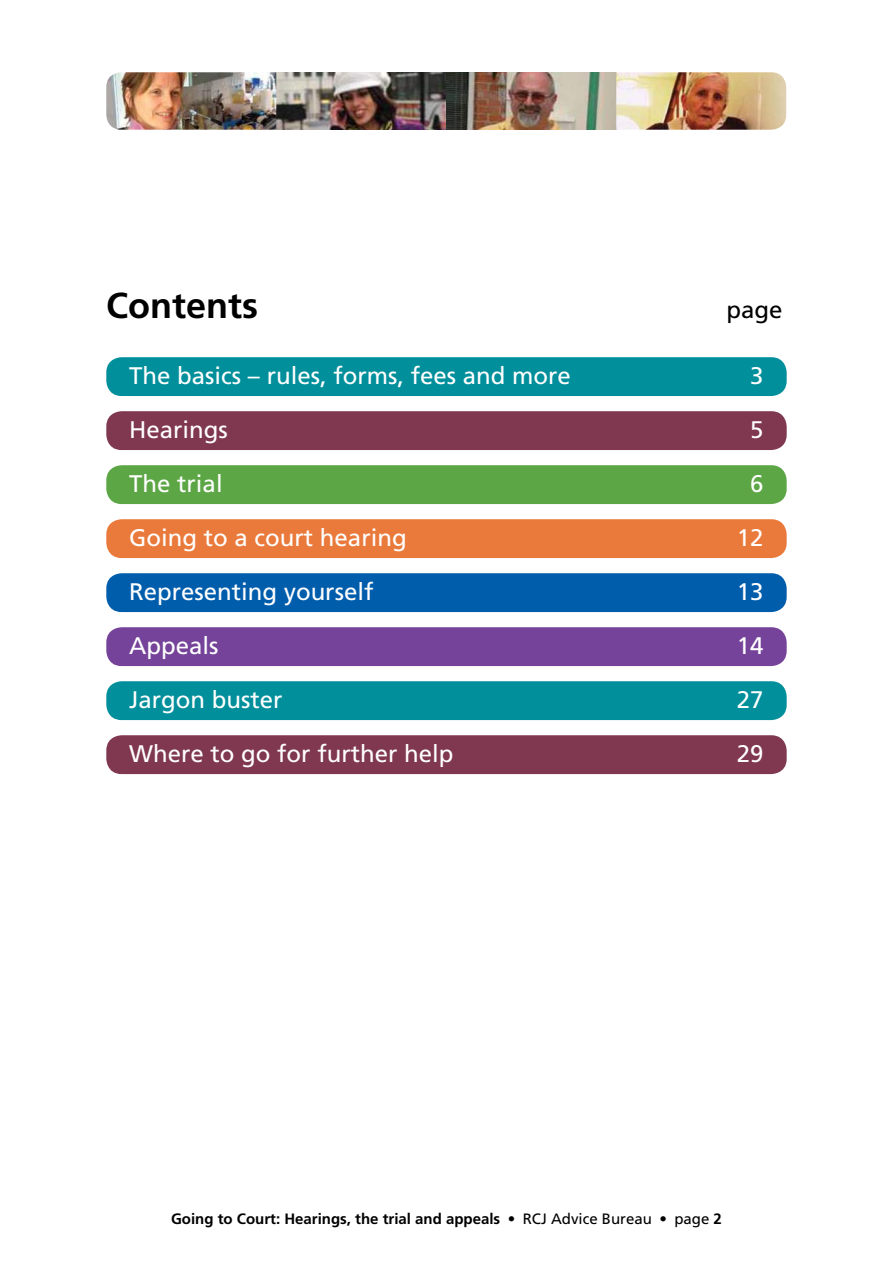
<style>
.page{position:relative;width:893px;height:1263px;background:#fff}
.page>*{position:absolute;margin:0;border:0;box-sizing:border-box;transform-origin:0 0}
.t1{font:700 36px "Frutiger LT Std";color:#000}
.t2{font:24px "Frutiger";color:#fff}
.t3{font:24px "Frutiger";color:#000}
.t4{font:700 15px "Frutiger LT Std";color:#000}
.s1{font-family:"Frutiger";font-weight:400}
</style>
<div class="page">
<div style="left:106px;top:357px;width:681px;height:39px;background:#008f9b;border-radius:15px"></div>
<div style="left:106px;top:411px;width:681px;height:39px;background:#803750;border-radius:15px"></div>
<div style="left:106px;top:465px;width:681px;height:39px;background:#5ca645;border-radius:15px"></div>
<div style="left:106px;top:519px;width:681px;height:39px;background:#ea7a3b;border-radius:15px"></div>
<div style="left:106px;top:573px;width:681px;height:39px;background:#005dac;border-radius:15px"></div>
<div style="left:106px;top:627px;width:681px;height:39px;background:#75439a;border-radius:15px"></div>
<div style="left:106px;top:681px;width:681px;height:39px;background:#008f9b;border-radius:15px"></div>
<div style="left:106px;top:735px;width:681px;height:39px;background:#803750;border-radius:15px"></div>
<img style="left:106px;top:72px;width:680px;height:58px">
<h1 class="t1" style="left:106px;top:285px;width:153px">Contents</h1>
<p class="t3" style="left:726px;top:296px;width:58px">page</p>
<p class="t2" style="left:129px;top:361px;width:443px">The basics – rules, forms, fees and more</p>
<p class="t2" style="left:750px;top:361px;width:15px">3</p>
<p class="t2" style="left:129px;top:415px;width:100px">Hearings</p>
<p class="t2" style="left:750px;top:415px;width:15px">5</p>
<p class="t2" style="left:129px;top:469px;width:95px">The trial</p>
<p class="t2" style="left:750px;top:469px;width:15px">6</p>
<p class="t2" style="left:129px;top:523px;width:279px">Going to a court hearing</p>
<p class="t2" style="left:737px;top:523px;width:28px">12</p>
<p class="t2" style="left:129px;top:577px;width:246px">Representing yourself</p>
<p class="t2" style="left:737px;top:577px;width:28px">13</p>
<p class="t2" style="left:129px;top:631px;width:91px">Appeals</p>
<p class="t2" style="left:737px;top:631px;width:28px">14</p>
<p class="t2" style="left:129px;top:685px;width:155px">Jargon buster</p>
<p class="t2" style="left:737px;top:685px;width:28px">27</p>
<p class="t2" style="left:129px;top:739px;width:326px">Where to go for further help</p>
<p class="t2" style="left:737px;top:739px;width:28px">29</p>
<p class="t4" style="left:171px;top:1209px;width:552px">Going to Court: Hearings, the trial and appeals <span class="s1">• RCJ Advice Bureau • page</span> 2</p>
</div>
